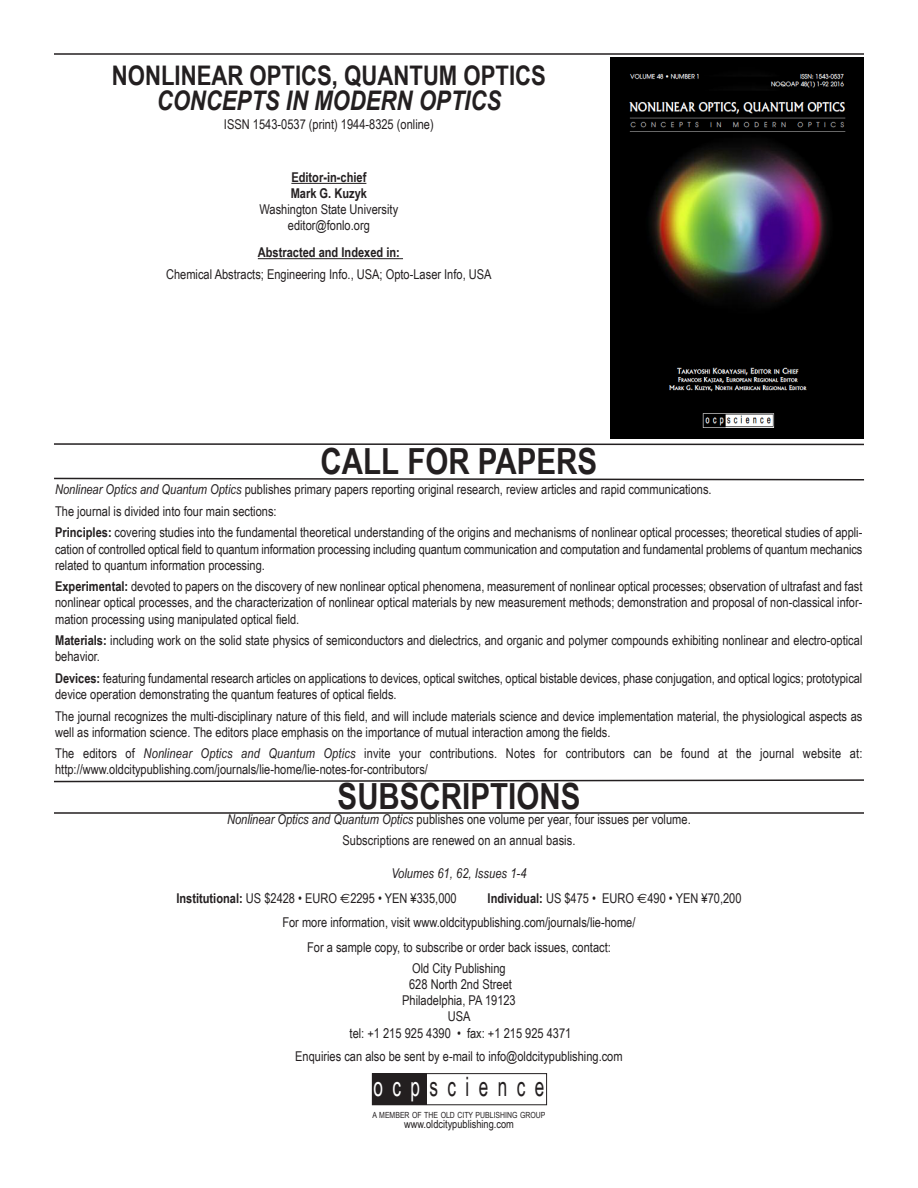
<style>
.page{position:relative;width:918px;height:1188px;background:#fff}
.page>*{position:absolute;margin:0;border:0;box-sizing:border-box;transform-origin:0 0}
.t1{font:700 36px "Arial Narrow";color:#231f20}
.t2{font:700 27px "Arial Narrow";color:#231f20}
.t3{font:italic 700 27px "Arial Narrow";color:#231f20}
.t4{font:26.7px "Arial Narrow";letter-spacing:.45em;color:#231f20;scale:.79 1}
.t5{font:13.5px/16.2px "Arial Narrow";color:#231f20}
.t6{font:700 13.5px/16.2px "Arial Narrow";color:#231f20}
.t7{font:11.25px "Arial Narrow";color:#231f20}
.t8{font:8.4px "Arial Narrow";color:#231f20}
.s1{font-style:italic}
.s2{font-weight:700}
.s3{font-family:"Euro Sans"}
.s4{color:#fff}
</style>
<div class="page">
<hr style="left:291px;top:183px;width:75px;height:1px;background:#231f20">
<hr style="left:258px;top:258px;width:142px;height:1px;background:#231f20">
<div style="left:372px;top:1073px;width:175px;height:32px;border:1px solid #231f20"></div>
<div style="left:372px;top:1073px;width:55px;height:32px;background:#231f20"></div>
<svg style="left:54px;top:477px;width:811px;height:4px"></svg>
<hr style="left:54px;top:443px;width:810px;height:2px;background:#231f20">
<hr style="left:54px;top:812px;width:810px;height:2px;background:#231f20">
<svg style="left:54px;top:779px;width:810px;height:4px"></svg>
<hr style="left:54px;top:53px;width:810px;height:2px;background:#231f20">
<img style="left:610px;top:57px;width:254px;height:381px">
<h2 class="t2" style="left:112px;top:59px;width:436px">NONLINEAR OPTICS, QUANTUM OPTICS</h2>
<h2 class="t3" style="left:157px;top:84px;width:346px">CONCEPTS IN MODERN OPTICS</h2>
<p class="t5" style="left:224px;top:116px;width:211px">ISSN 1543-0537 (print) 1944-8325 (online)</p>
<p class="t6" style="left:291px;top:169px;width:78px">Editor-in-chief<br>Mark G. Kuzyk</p>
<p class="t5" style="left:260px;top:201px;width:140px;text-align:center">Washington State University editor@fonlo.org</p>
<p class="t6" style="left:258px;top:244px;width:144px">Abstracted and Indexed in:</p>
<p class="t5" style="left:166px;top:266px;width:327px">Chemical Abstracts; Engineering Info., USA; Opto-Laser Info, USA</p>
<h1 class="t1" style="left:321px;top:441px;width:278px">CALL FOR PAPERS</h1>
<p class="t5" style="left:55px;top:479px;width:809px;line-height:21.5px"><span class="s1">Nonlinear Optics and Quantum Optics</span> publishes primary papers reporting original research, review articles and rapid communications.<br>The journal is divided into four main sections:<br><span class="s2">Principles:</span> covering studies into the fundamental theoretical understanding of the origins and mechanisms of nonlinear optical processes; theoretical studies of appli-</p>
<p class="t5" style="left:55px;top:541px;width:809px">cation of controlled optical field to quantum information processing including quantum communication and computation and fundamental problems of quantum mechanics related to quantum information processing.</p>
<p class="t5" style="left:55px;top:578px;width:809px;text-align:justify"><span class="s2">Experimental:</span> devoted to papers on the discovery of new nonlinear optical phenomena, measurement of nonlinear optical processes; observation of ultrafast and fast nonlinear optical processes, and the characterization of nonlinear optical materials by new measurement methods; demonstration and proposal of non-classical infor&shy;mation processing using manipulated optical field.</p>
<p class="t5" style="left:55px;top:632px;width:809px"><span class="s2">Materials:</span> including work on the solid state physics of semiconductors and dielectrics, and organic and polymer compounds exhibiting nonlinear and electro-optical behavior.</p>
<p class="t5" style="left:55px;top:670px;width:809px"><span class="s2">Devices:</span> featuring fundamental research articles on applications to devices, optical switches, optical bistable devices, phase conjugation, and optical logics; prototypical device operation demonstrating the quantum features of optical fields.</p>
<p class="t5" style="left:55px;top:708px;width:809px">The journal recognizes the multi-disciplinary nature of this field, and will include materials science and device implementation material, the physiological aspects as well as information science. The editors place emphasis on the importance of mutual interaction among the fields.</p>
<p class="t5" style="left:55px;top:745px;width:809px">The editors of <span class="s1">Nonlinear Optics and Quantum Optics</span> invite your contributions. Notes for contributors can be found at the journal website at: http://www.oldcitypublishing.com/journals/lie-home/lie-notes-for-contributors/</p>
<h1 class="t1" style="left:338px;top:776px;width:244px">SUBSCRIPTIONS</h1>
<p class="t5" style="left:227px;top:808px;width:465px;line-height:21.5px;text-align:center"><span class="s1">Nonlinear Optics and Quantum Optics</span> publishes one volume per year, four issues per volume.<br>Subscriptions are renewed on an annual basis.</p>
<p class="t5" style="left:176px;top:860px;width:352px;line-height:24.8px;text-indent:215px"><span class="s1">Volumes 61, 62, Issues 1-4<br></span><span class="s2">Institutional:</span> US $2428 • EURO <span class="s3">€</span>2295 • YEN ¥335,000</p>
<p class="t5" style="left:488px;top:890px;width:255px"><span class="s2">Individual:</span> US $475 • EURO <span class="s3">€</span>490 • YEN ¥70,200</p>
<p class="t5" style="left:282px;top:914px;width:355px">For more information, visit www.oldcitypublishing.com/journals/lie-home/</p>
<p class="t5" style="left:307px;top:939px;width:305px">For a sample copy, to subscribe or order back issues, contact:</p>
<p class="t5" style="left:350px;top:960px;width:223px;text-align:center">Old City Publishing<br>628 North 2nd Street<br>Philadelphia, PA 19123<br>USA<br>tel: +1 215 925 4390 • fax: +1 215 925 4371</p>
<p class="t5" style="left:295px;top:1048px;width:329px">Enquiries can also be sent by e-mail to info@oldcitypublishing.com</p>
<h3 class="t4" style="left:373px;top:1071px;width:218px"><span class="s4">ocp</span>science</h3>
<p class="t8" style="left:372px;top:1110px;width:175px">A MEMBER OF THE OLD CITY PUBLISHING GROUP</p>
<p class="t7" style="left:404px;top:1118px;width:111px">www.oldcitypublishing.com</p>
</div>
